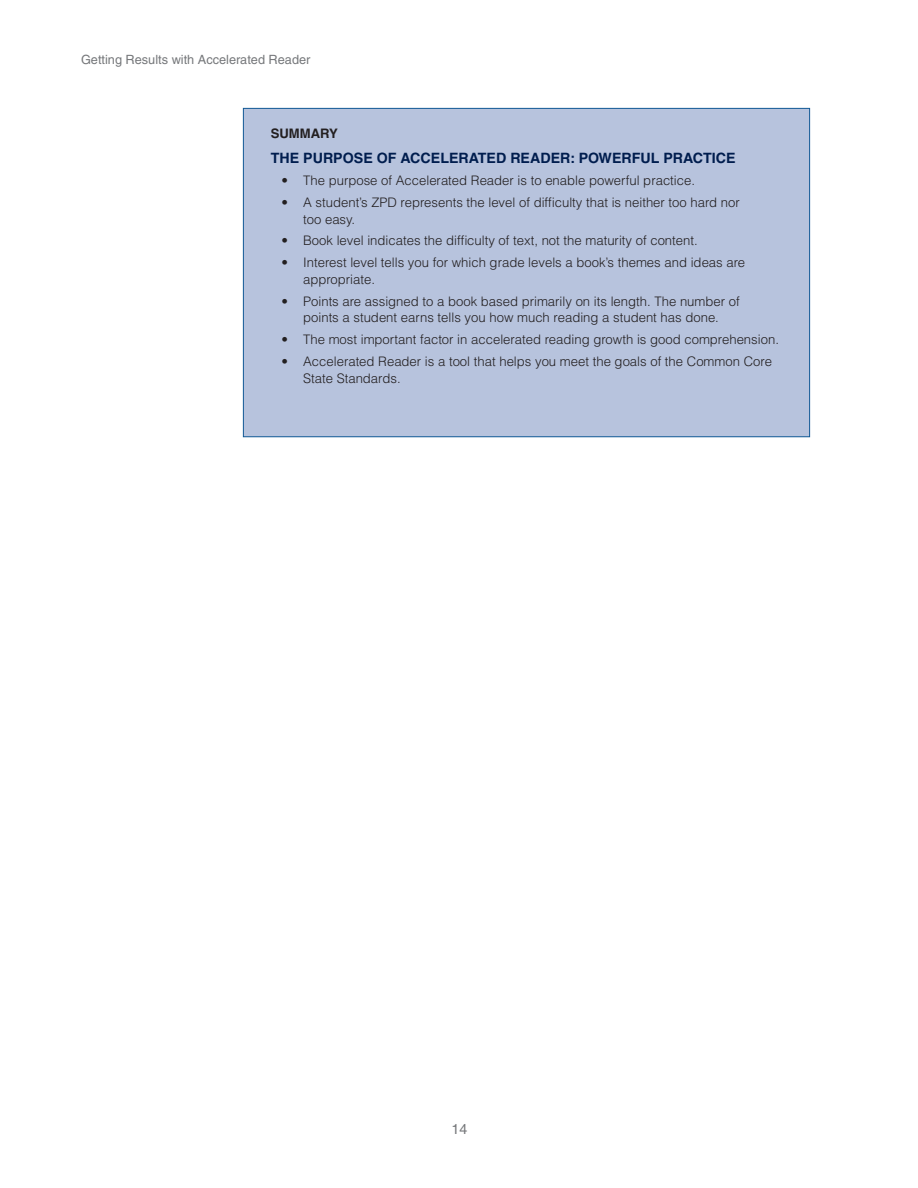
<style>
.page{position:relative;width:918px;height:1188px;background:#fff}
.page>*{position:absolute;margin:0;border:0;box-sizing:border-box;transform-origin:0 0}
.t1{font:700 14.25px "Helvetica";color:#001d4e}
.t2{font:14.25px "Helvetica";color:#76787b}
.t3{font:300 13.2px/16.5px "Helvetica";color:#231f20}
.t4{font:700 13.2px "Helvetica";color:#231f20}
.t5{font:12.75px "Helvetica";color:#76787b}
</style>
<div class="page">
<div style="left:243px;top:108px;width:567px;height:329px;background:#b7c3dd"></div>
<p class="t5" style="left:81px;top:52px;width:231px">Getting Results with Accelerated Reader</p>
<p class="t4" style="left:271px;top:126px;width:20px">SUMMARY</p>
<p class="t1" style="left:271px;top:150px;width:261px">THE PURPOSE OF ACCELERATED READER</p>
<p class="t1" style="left:571px;top:150px;width:167px">: POWERFUL PRACTICE</p>
<p class="t3" style="left:282px;top:172px;width:415px">• The purpose of Accelerated Reader is to enable powerful practice.</p>
<p class="t3" style="left:303px;top:194px;width:438px;text-indent:-22px">• A student’s ZPD represents the level of difficulty that is neither too hard nor too easy.</p>
<p class="t3" style="left:282px;top:232px;width:418px">• Book level indicates the difficulty of text, not the maturity of content.</p>
<p class="t3" style="left:303px;top:254px;width:444px;text-indent:-22px">• Interest level tells you for which grade levels a book’s themes and ideas are appropriate.</p>
<p class="t3" style="left:282px;top:293px;width:460px;text-align:center">• Points are assigned to a book based primarily on its length. The number of points a student earns tells you how much reading a student has done.</p>
<p class="t3" style="left:282px;top:331px;width:499px">• The most important factor in accelerated reading growth is good comprehension.</p>
<p class="t3" style="left:303px;top:353px;width:470px;text-indent:-22px">• Accelerated Reader is a tool that helps you meet the goals of the Common Core<br>State Standards.</p>
<p class="t2" style="left:452px;top:1121px;width:17px">14</p>
</div>
